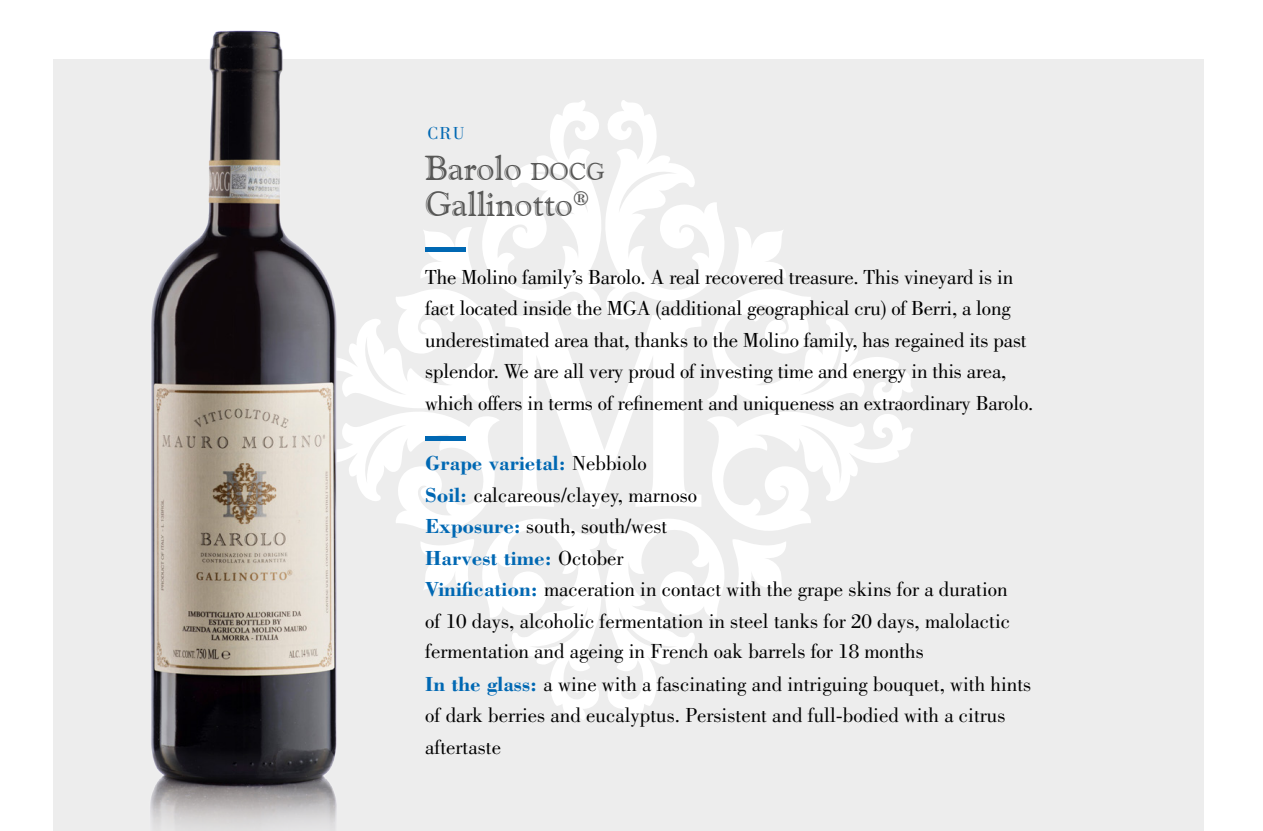
<style>
.page{position:relative;width:1263px;height:831px;background:#fff}
.page>*{position:absolute;margin:0;border:0;box-sizing:border-box;transform-origin:0 0}
.t1{font:34.5px/36px "Goudy Handtooled BT";color:#575756}
.t2{font:21px/31.5px "Bodoni Std";color:#000}
.t3{font:18px "Bodoni Std";color:#0068b3}
.s1{font-size:24.15px}
.s2{font-weight:700;color:#0068b3}
</style>
<div class="page">
<div style="left:53px;top:60px;width:1150px;height:771px;background:#ededed"></div>
<svg style="left:405px;top:100px;width:508px;height:620px"></svg>
<svg style="left:505px;top:315px;width:196px;height:194px"></svg>
<hr style="left:425px;top:248px;width:41px;height:4px;background:#0068b3">
<div style="left:425px;top:436px;width:41px;height:5px;background:#0068b3"></div>
<img style="left:89px;top:30px;width:316px;height:801px">
<p class="t3" style="left:427px;top:123px;width:39px">CRU</p>
<h1 class="t1" style="left:425px;top:149px;width:181px">Barolo <span class="s1">docg<br></span>Gallinotto<sup>®</sup></h1>
<p class="t2" style="left:425px;top:261px;width:610px">The Molino family’s Barolo. A real recovered treasure. This vineyard is in fact located inside the MGA (additional geographical cru) of Berri, a long underestimated area that, thanks to the Molino family, has regained its past splendor. We are all very proud of investing time and energy in this area, which offers in terms of refinement and uniqueness an extraordinary Barolo.</p>
<p class="t2" style="left:425px;top:447px;width:586px"><span class="s2">Grape varietal:</span> Nebbiolo<br><span class="s2">Soil:</span> calcareous/clayey, marnoso<br><span class="s2">Exposure:</span> south, south/west<br><span class="s2">Harvest time:</span> October<br><span class="s2">Vinification:</span> maceration in contact with the grape skins for a duration of 10 days, alcoholic fermentation in steel tanks for 20 days, malolactic fermentation and ageing in French oak barrels for 18 months</p>
<p class="t2" style="left:425px;top:668px;width:608px"><span class="s2">In the glass:</span> a wine with a fascinating and intriguing bouquet, with hints of dark berries and eucalyptus. Persistent and full-bodied with a citrus aftertaste</p>
</div>
